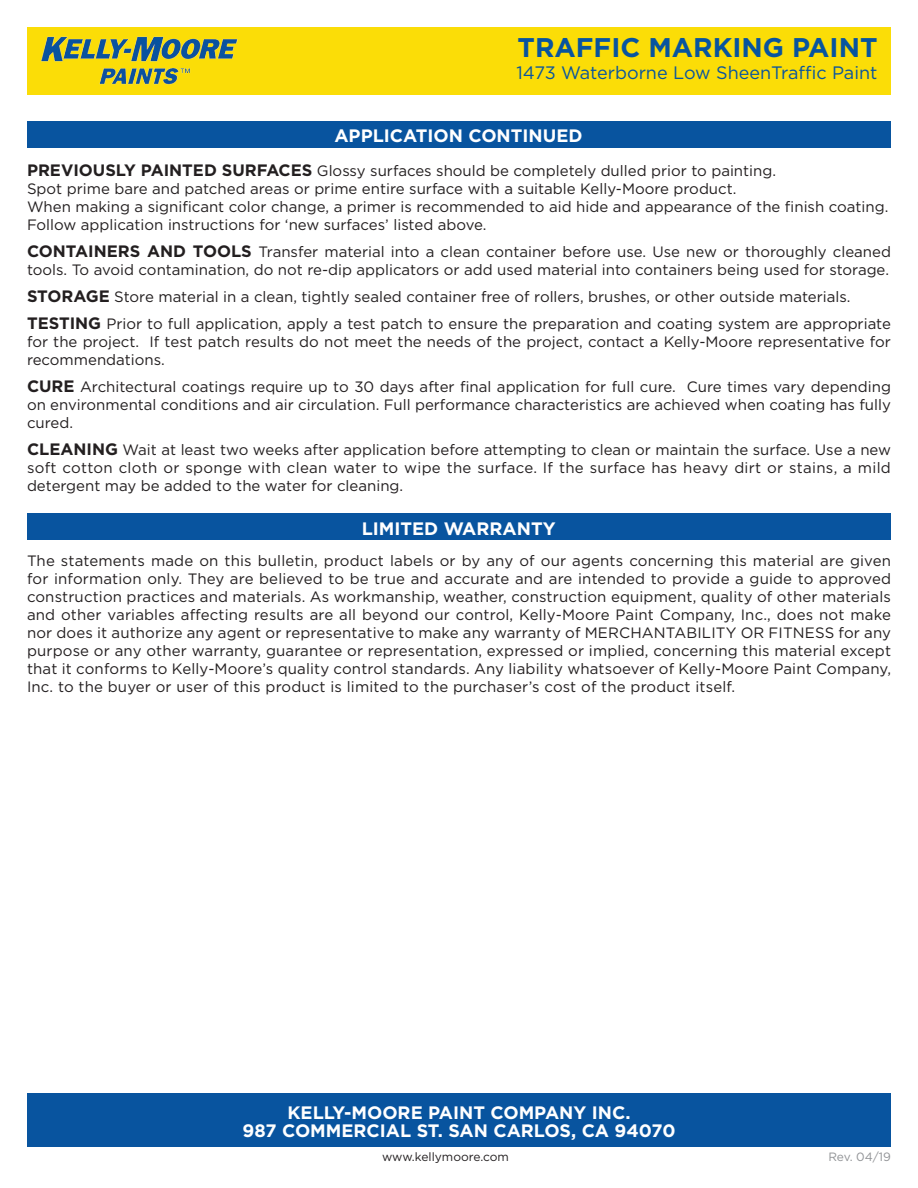
<style>
.page{position:relative;width:918px;height:1188px;background:#fff}
.page>*{position:absolute;margin:0;border:0;box-sizing:border-box;transform-origin:0 0}
.t1{font:700 27px "Gotham";color:#08549f}
.t2{font:700 18px "Gotham";color:#fff}
.t3{font:18px "Gotham";color:#08549f}
.Paragraph_Style_1{font:15px/18px "Gotham";color:#231f20;text-align:justify}
.t4{font:12px "Gotham";color:#231f20}
.t5{font:12px "Gotham";letter-spacing:-.005em;color:#919396}
.s1{font-weight:700;font-size:16.5px}
</style>
<div class="page">
<div style="left:27px;top:122px;width:864px;height:26px;background:#08549f"></div>
<div style="left:27px;top:27px;width:864px;height:67px;background:#fbdd07"></div>
<img style="left:41px;top:36px;width:197px;height:49px">
<div style="left:27px;top:1094px;width:864px;height:54px;background:#08549f"></div>
<div style="left:27px;top:513px;width:864px;height:27px;background:#08549f"></div>
<h1 class="t1" style="left:518px;top:30px;width:361px">TRAFFIC MARKING PAINT</h1>
<p class="t3" style="left:517px;top:62px;width:362px">1473 Waterborne Low SheenTraffic Paint</p>
<h2 class="t2" style="left:334px;top:124px;width:250px">APPLICATION CONTINUED</h2>
<p class="Paragraph_Style_1" style="left:27px;top:161px;width:751px"><span class="s1">PREVIOUSLY PAINTED SURFACES</span> Glossy surfaces should be completely dulled prior to painting.</p>
<p class="Paragraph_Style_1" style="left:27px;top:179px;width:711px">Spot prime bare and patched areas or prime entire surface with a suitable Kelly-Moore product.</p>
<p class="Paragraph_Style_1" style="left:27px;top:197px;width:863px">When making a significant color change, a primer is recommended to aid hide and appearance of the finish coating.</p>
<p class="Paragraph_Style_1" style="left:27px;top:215px;width:461px">Follow application instructions for ‘new surfaces’ listed above.</p>
<p class="Paragraph_Style_1" style="left:27px;top:242px;width:866px"><span class="s1">CONTAINERS AND TOOLS</span> Transfer material into a clean container before use. Use new or thoroughly cleaned tools. To avoid contamination, do not re-dip applicators or add used material into containers being used for storage.</p>
<p class="Paragraph_Style_1" style="left:27px;top:287px;width:825px"><span class="s1">STORAGE</span> Store material in a clean, tightly sealed container free of rollers, brushes, or other outside materials.</p>
<p class="Paragraph_Style_1" style="left:27px;top:314px;width:865px"><span class="s1">TESTING</span> Prior to full application, apply a test patch to ensure the preparation and coating system are appropriate for the project. If test patch results do not meet the needs of the project, contact a Kelly-Moore representative for recommendations.</p>
<p class="Paragraph_Style_1" style="left:27px;top:377px;width:865px"><span class="s1">CURE</span> Architectural coatings require up to 30 days after final application for full cure. Cure times vary depending on environmental conditions and air circulation. Full performance characteristics are achieved when coating has fully cured.</p>
<p class="Paragraph_Style_1" style="left:27px;top:440px;width:866px"><span class="s1">CLEANING</span> Wait at least two weeks after application before attempting to clean or maintain the surface. Use a new soft cotton cloth or sponge with clean water to wipe the surface. If the surface has heavy dirt or stains, a mild detergent may be added to the water for cleaning.</p>
<h2 class="t2" style="left:362px;top:516px;width:195px">LIMITED WARRANTY</h2>
<p class="Paragraph_Style_1" style="left:27px;top:552px;width:866px">The statements made on this bulletin, product labels or by any of our agents concerning this material are given for information only. They are believed to be true and accurate and are intended to provide a guide to approved construction practices and materials. As workmanship, weather, construction equipment, quality of other materials and other variables affecting results are all beyond our control, Kelly-Moore Paint Company, Inc., does not make nor does it authorize any agent or representative to make any warranty of MERCHANTABILITY OR FITNESS for any purpose or any other warranty, guarantee or representation, expressed or implied, concerning this material except that it conforms to Kelly-Moore’s quality control standards. Any liability whatsoever of Kelly-Moore Paint Company, Inc. to the buyer or user of this product is limited to the purchaser’s cost of the product itself.</p>
<p class="t2" style="left:288px;top:1100px;width:344px">KELLY-MOORE PAINT COMPANY INC.</p>
<p class="t2" style="left:242px;top:1118px;width:435px">987 COMMERCIAL ST. SAN CARLOS, CA 94070</p>
<p class="t4" style="left:382px;top:1150px;width:128px">www.kellymoore.com</p>
<p class="t5" style="left:828px;top:1150px;width:64px">Rev. 04/19</p>
</div>
